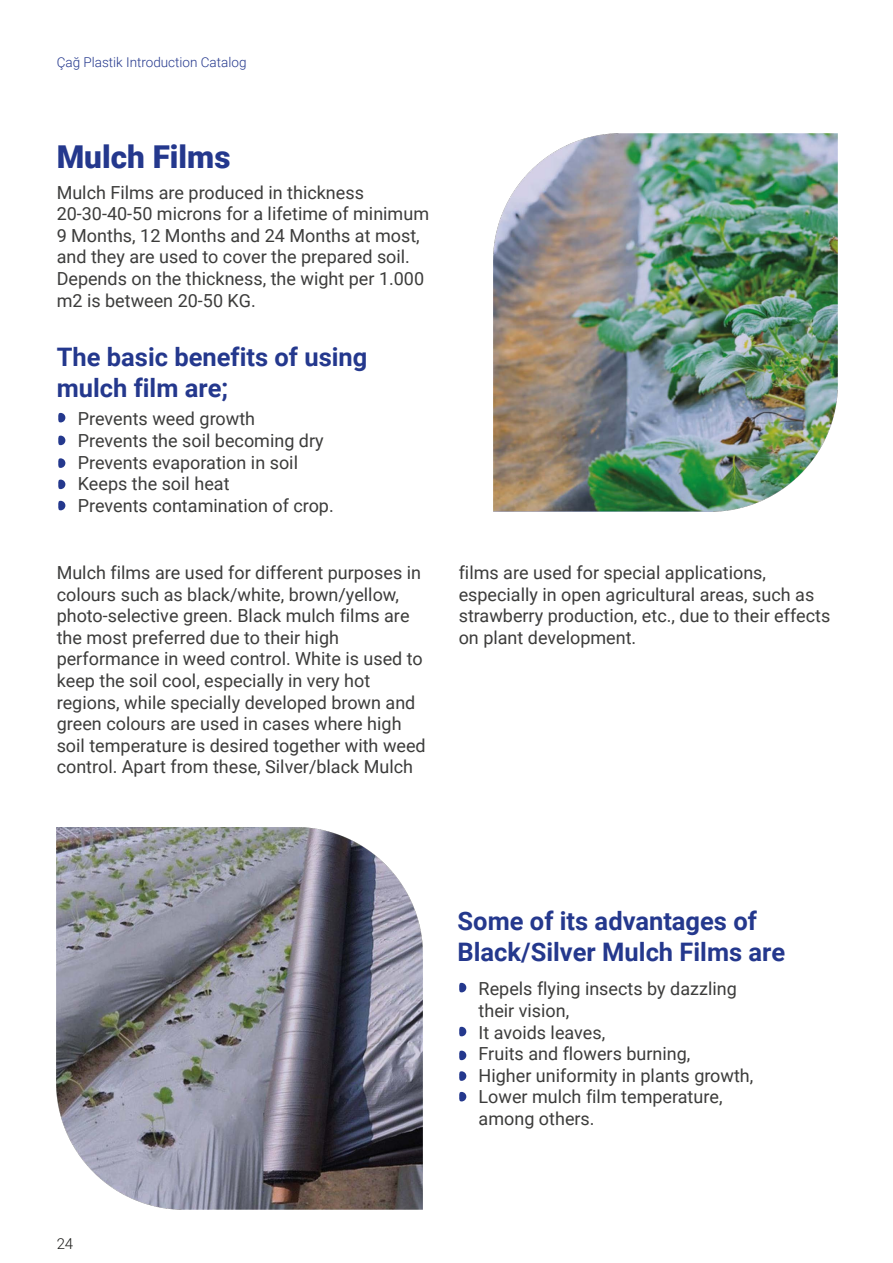
<style>
.page{position:relative;width:893px;height:1263px;background:#fff}
.page>*{position:absolute;margin:0;border:0;box-sizing:border-box;transform-origin:0 0}
.t1{font:900 31.5px "Roboto";color:#24388d}
.t2{font:700 25.5px/30.6px "Roboto";color:#24388d}
.t3{font:18px/21.6px "Roboto";color:#3c3c3b}
.t4{font:300 15px "Roboto";color:#1d1d1b}
.t5{font:300 13.5px "Roboto";color:#24388d}
</style>
<div class="page">
<svg style="left:58px;top:413px;width:7px;height:9px"></svg>
<svg style="left:58px;top:436px;width:7px;height:9px"></svg>
<svg style="left:58px;top:458px;width:7px;height:10px"></svg>
<svg style="left:58px;top:480px;width:7px;height:9px"></svg>
<svg style="left:58px;top:501px;width:7px;height:9px"></svg>
<svg style="left:459px;top:983px;width:7px;height:9px"></svg>
<svg style="left:459px;top:1027px;width:7px;height:9px"></svg>
<svg style="left:459px;top:1051px;width:7px;height:9px"></svg>
<svg style="left:459px;top:1071px;width:7px;height:10px"></svg>
<svg style="left:459px;top:1092px;width:7px;height:9px"></svg>
<img style="left:493px;top:134px;width:344px;height:378px">
<img style="left:57px;top:828px;width:365px;height:382px">
<p class="t5" style="left:57px;top:52px;width:191px">Çağ Plastik Introduction Catalog</p>
<h1 class="t1" style="left:57px;top:135px;width:175px">Mulch Films</h1>
<p class="t3" style="left:57px;top:181px;width:374px">Mulch Films are produced in thickness 20-30-40-50 microns for a lifetime of minimum 9 Months, 12 Months and 24 Months at most, and they are used to cover the prepared soil.<br>Depends on the thickness, the wight per 1.000 m2 is between 20-50 KG.</p>
<h2 class="t2" style="left:57px;top:341px;width:312px">The basic benefits of using mulch film are;</h2>
<p class="t3" style="left:78px;top:408px;width:258px">Prevents weed growth<br>Prevents the soil becoming dry<br>Prevents evaporation in soil<br>Keeps the soil heat<br>Prevents contamination of crop.</p>
<p class="t3" style="left:57px;top:561px;width:371px">Mulch films are used for different purposes in colours such as black/white, brown/yellow, photo-selective green. Black mulch films are the most preferred due to their high performance in weed control. White is used to keep the soil cool, especially in very hot regions, while specially developed brown and green colours are used in cases where high soil temperature is desired together with weed control. Apart from these, Silver/black Mulch</p>
<p class="t3" style="left:459px;top:561px;width:373px">films are used for special applications, especially in open agricultural areas, such as strawberry production, etc., due to their effects on plant development.</p>
<p class="t4" style="left:57px;top:1233px;width:18px">24</p>
<h2 class="t2" style="left:458px;top:905px;width:329px">Some of its advantages of<br>Black/Silver Mulch Films are</h2>
<p class="t3" style="left:479px;top:977px;width:276px">Repels flying insects by dazzling their vision,<br>It avoids leaves,<br>Fruits and flowers burning,<br>Higher uniformity in plants growth,<br>Lower mulch film temperature, among others.</p>
</div>
